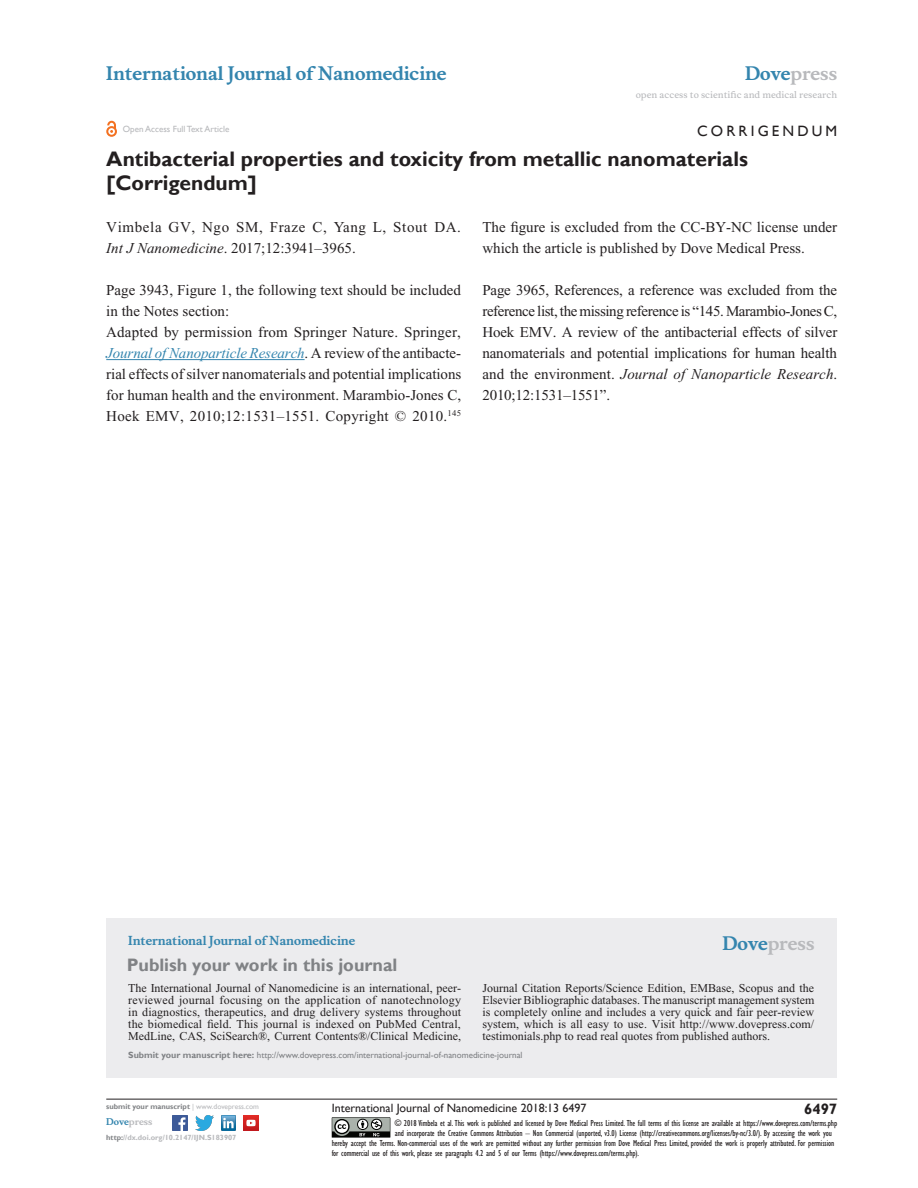
<style>
.page{position:relative;width:918px;height:1188px;background:#fff}
.page>*{position:absolute;margin:0;border:0;box-sizing:border-box;transform-origin:0 0}
.t1{font:700 21px/24px "Gill Sans";color:#231f20}
.AO-Jname{font:700 18px "Musee";color:#3485ae}
.PromBx-H1{font:700 18px "Gill Sans";color:#808285}
.RunH-Brand-ATO{font:700 18px "Musee";color:#b8b9bc}
.PromBx-Brand{font:700 18px "Musee";color:#b8b9bc}
.TxF{font:15px/21px "Times New Roman";color:#231f20}
.TxF-2{font:15px/21px "Times New Roman";letter-spacing:.04em;color:#231f20}
.ADsg{font:15px "Gill Sans";letter-spacing:.21em;color:#231f20}
.RunFolio-R{font:700 15px "Gill Sans";color:#231f20}
.PromBx-Tx{font:12px/12px "Times New Roman";color:#231f20;text-align:justify}
.RunF-AO{font:12px "Gill Sans";color:#231f20}
.PromBx-JrnlName{font:700 12px "Musee";color:#3485ae}
.RunF-CR{font:condensed 9px "Gill Sans";letter-spacing:-.01em;color:#231f20}
.PromBx-SubmitMssWebA{font:9px "Gill Sans";color:#808285}
.OA-to-SMR{font:9px "Musee";color:#b8b9bc}
.OAFTx-AO{font:9px "Gill Sans";color:#b8b9bc}
.RunF-Brand-ATO{font:700 9px "Musee";color:#b8b9bc}
.RunF-SubmityourMS-AT{font:700 7.5px "Gill Sans";color:#808285}
.RunF-SubID_DOI{font:700 7.5px "Gill Sans";color:#b8b9bc}
.s1{color:#3485ae}
.s2{font-style:italic}
.s3{font-style:italic;color:#3485ae}
.s4{font-weight:700}
.s5{font-weight:400;color:#b8b9bc}
.s6{color:#808285}
</style>
<div class="page">
<svg style="left:332px;top:1117px;width:58px;height:21px"></svg>
<hr style="left:106px;top:1099px;width:731px;height:1px;background:#231f20">
<div style="left:106px;top:126px;width:11px;height:11px;border:2px solid #f37121;border-radius:50%"></div>
<svg style="left:106px;top:120px;width:11px;height:13px"></svg>
<img style="left:172px;top:1115px;width:16px;height:16px">
<img style="left:221px;top:1116px;width:15px;height:15px">
<img style="left:195px;top:1116px;width:19px;height:15px">
<img style="left:243px;top:1116px;width:15px;height:15px">
<hr style="left:106px;top:359px;width:199px;height:1px;background:#3485ae">
<div style="left:106px;top:918px;width:731px;height:160px;background:#ececee"></div>
<p class="AO-Jname" style="left:106px;top:63px;width:342px">International Journal of Nanomedicine</p>
<p class="RunH-Brand-ATO" style="left:745px;top:63px;width:94px"><span class="s1">Dove</span>press</p>
<p class="OAFTx-AO" style="left:123px;top:123px;width:108px">Open Access Full Text Article</p>
<p class="OA-to-SMR" style="left:636px;top:89px;width:203px">open access to scientific and medical research</p>
<p class="ADsg" style="left:697px;top:122px;width:141px">Corri gen dum</p>
<h1 class="t1" style="left:106px;top:148px;width:643px">Antibacterial properties and toxicity from metallic nanomaterials [Corrigendum]</h1>
<p class="TxF-2" style="left:106px;top:217px;width:356px">Vimbela GV, Ngo SM, Fraze C, Yang L, Stout DA.<br><span class="s2">Int J Nanomedicine</span>. 2017;12:3941–3965.</p>
<p class="TxF" style="left:106px;top:280px;width:356px">Page 3943, Figure 1, the following text should be included in the Notes section:</p>
<p class="TxF" style="left:106px;top:322px;width:357px;text-align:justify">Adapted by permission from Springer Nature. Springer, <span class="s3">Journal of Nanoparticle Research</span>. A review of the antibacte&shy;rial effects of silver nanomaterials and potential implications for human health and the environment. Marambio-Jones C, Hoek EMV, 2010;12:1531–1551. Copyright © 2010.<sup>145</sup></p>
<p class="TxF" style="left:482px;top:217px;width:356px">The figure is excluded from the CC-BY-NC license under which the article is published by Dove Medical Press.</p>
<p class="TxF" style="left:482px;top:280px;width:357px;text-align:justify">Page 3965, References, a reference was excluded from the reference list, the missing reference is “145. Marambio-Jones C, Hoek EMV. A review of the antibacterial effects of silver nanomaterials and potential implications for human health and the environment. <span class="s2">Journal of Nanoparticle Research</span>.<br>2010;12:1531–1551”.</p>
<p class="PromBx-JrnlName" style="left:128px;top:933px;width:228px">International Journal of Nanomedicine</p>
<p class="PromBx-H1" style="left:127px;top:954px;width:272px">Publish your work in this journal</p>
<p class="PromBx-Brand" style="left:722px;top:932px;width:94px"><span class="s1">Dove</span>press</p>
<p class="PromBx-Tx" style="left:128px;top:982px;width:334px">The International Journal of Nanomedicine is an international, peer&shy;reviewed journal focusing on the application of nanotechnology in diagnostics, therapeutics, and drug delivery systems throughout the biomedical field. This journal is indexed on PubMed Central, MedLine, CAS, SciSearch®, Current Contents®/Clinical Medicine,</p>
<p class="PromBx-Tx" style="left:482px;top:982px;width:334px">Journal Citation Reports/Science Edition, EMBase, Scopus and the Elsevier Bibliographic databases. The manuscript management system is completely online and includes a very quick and fair peer-review system, which is all easy to use. Visit http://www.dovepress.com/ testimonials.php to read real quotes from published authors.</p>
<p class="PromBx-SubmitMssWebA" style="left:128px;top:1049px;width:396px"><span class="s4">Submit your manuscript here:</span> http://www.dovepress.com/international-journal-of-nanomedicine-journal</p>
<p class="RunF-SubmityourMS-AT" style="left:106px;top:1102px;width:154px">submit your manuscript <span class="s5">| www.dovepress.com</span></p>
<p class="RunF-Brand-ATO" style="left:106px;top:1116px;width:48px"><span class="s1">Dove</span>press</p>
<p class="RunF-SubID_DOI" style="left:106px;top:1133px;width:132px"><span class="s6">http:</span>//dx.doi.org/10.2147/IJN.S183907</p>
<p class="RunF-AO" style="left:332px;top:1101px;width:256px">International Journal of Nanomedicine 2018:13 6497</p>
<p class="RunFolio-R" style="left:804px;top:1100px;width:35px">6497</p>
<p class="RunF-CR" style="left:395px;top:1119px;width:444px">© 2018 Vimbela et al. This work is published and licensed by Dove Medical Press Limited. The full terms of this license are available at https://www.dovepress.com/terms.php</p>
<p class="RunF-CR" style="left:395px;top:1128px;width:439px">and incorporate the Creative Commons Attribution – Non Commercial (unported, v3.0) License (http://creativecommons.org/licenses/by-nc/3.0/). By accessing the work you</p>
<p class="RunF-CR" style="left:332px;top:1138px;width:504px">hereby accept the Terms. Non-commercial uses of the work are permitted without any further permission from Dove Medical Press Limited, provided the work is properly attributed. For permission</p>
<p class="RunF-CR" style="left:332px;top:1148px;width:309px">for commercial use of this work, please see paragraphs 4.2 and 5 of our Terms (https://www.dovepress.com/terms.php).</p>
</div>
